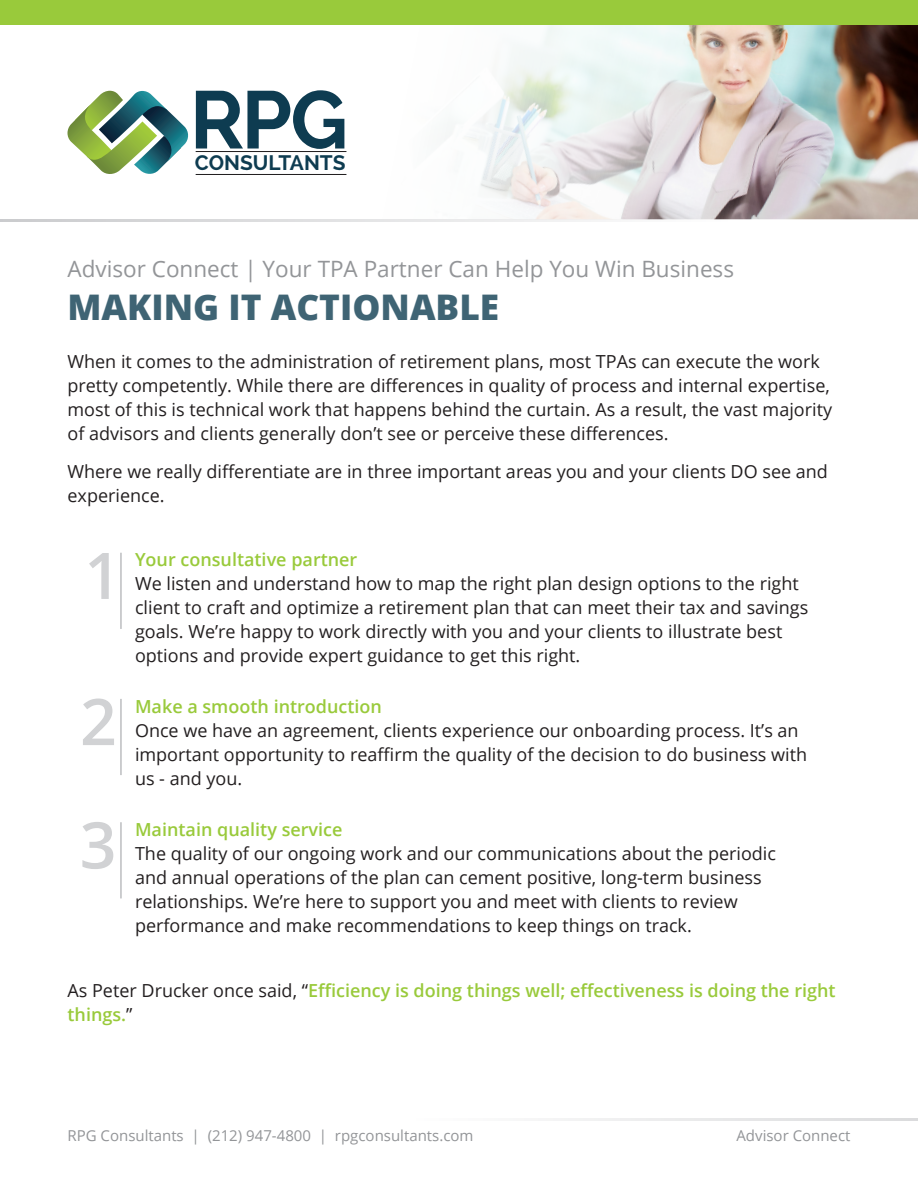
<style>
.page{position:relative;width:918px;height:1188px;background:#fff}
.page>*{position:absolute;margin:0;border:0;box-sizing:border-box;transform-origin:0 0}
.t1{font:700 81.45px "Raleway";color:#0e3c51}
.t2{font:600 64.35px "Open Sans";color:#d1d2d4}
.t3{font:800 35.25px "Open Sans";color:#3f6474}
.t4{font:22.5px "Open Sans";color:#939598}
.t5{font:700 20.85px "Raleway";color:#0e3c51}
.t6{font:18px/24px "Open Sans";color:#231f20}
.t7{font:600 18px/24px "Open Sans";color:#99ca3b}
.t8{font:15px "Open Sans";color:#939598}
.s1{font-weight:400;color:#231f20}
</style>
<div class="page">
<img style="left:353px;top:24px;width:565px;height:195px">
<hr style="left:0;top:219px;width:728px;height:3px;background:#bcbdc0">
<div style="left:0;top:0;width:918px;height:24px;background:#99ca3b"></div>
<svg style="left:68px;top:91px;width:121px;height:83px"></svg>
<hr style="left:196px;top:151px;width:150px;height:1px;background:#211d1e">
<hr style="left:196px;top:174px;width:150px;height:1px;background:#211d1e">
<hr style="left:416px;top:1118px;width:502px;height:2px;background:#bcbdc0">
<hr style="left:120px;top:553px;width:2px;height:76px;background:#bcbdc0">
<hr style="left:120px;top:699px;width:2px;height:76px;background:#bcbdc0">
<hr style="left:120px;top:822px;width:2px;height:76px;background:#bcbdc0">
<h1 class="t1" style="left:190px;top:73px;width:160px">RPG</h1>
<p class="t5" style="left:195px;top:151px;width:152px">CONSULTANTS</p>
<p class="t4" style="left:68px;top:253px;width:668px">Advisor Connect | Your TPA Partner Can Help You Win Business</p>
<p class="t3" style="left:68px;top:281px;width:433px">MAKING IT ACTIONABLE</p>
<p class="t6" style="left:68px;top:349px;width:766px">When it comes to the administration of retirement plans, most TPAs can execute the work pretty competently. While there are differences in quality of process and internal expertise, most of this is technical work that happens behind the curtain. As a result, the vast majority of advisors and clients generally don’t see or perceive these differences.</p>
<p class="t6" style="left:68px;top:459px;width:762px">Where we really differentiate are in three important areas you and your clients DO see and experience.</p>
<p class="t2" style="left:84px;top:531px;width:38px">1</p>
<p class="t2" style="left:80px;top:678px;width:38px">2</p>
<p class="t2" style="left:80px;top:801px;width:38px">3</p>
<p class="t7" style="left:135px;top:547px;width:224px">Your consultative partner</p>
<p class="t6" style="left:135px;top:571px;width:675px">We listen and understand how to map the right plan design options to the right client to craft and optimize a retirement plan that can meet their tax and savings goals. We’re happy to work directly with you and your clients to illustrate best options and provide expert guidance to get this right.</p>
<p class="t7" style="left:135px;top:694px;width:249px">Make a smooth introduction</p>
<p class="t6" style="left:135px;top:718px;width:674px">Once we have an agreement, clients experience our onboarding process. It’s an important opportunity to reaffirm the quality of the decision to do business with us - and you.</p>
<p class="t7" style="left:135px;top:817px;width:209px">Maintain quality service</p>
<p class="t6" style="left:135px;top:841px;width:643px">The quality of our ongoing work and our communications about the periodic and annual operations of the plan can cement positive, long-term business relationships. We’re here to support you and meet with clients to review performance and make recommendations to keep things on track.</p>
<p class="t7" style="left:68px;top:978px;width:770px"><span class="s1">As Peter Drucker once said, “</span>Efficiency is doing things well; effectiveness is doing the right things.<span class="s1">”</span></p>
<p class="t8" style="left:68px;top:1125px;width:407px">RPG Consultants | (212) 947-4800 | rpgconsultants.com</p>
<p class="t8" style="left:736px;top:1125px;width:116px">Advisor Connect</p>
</div>
